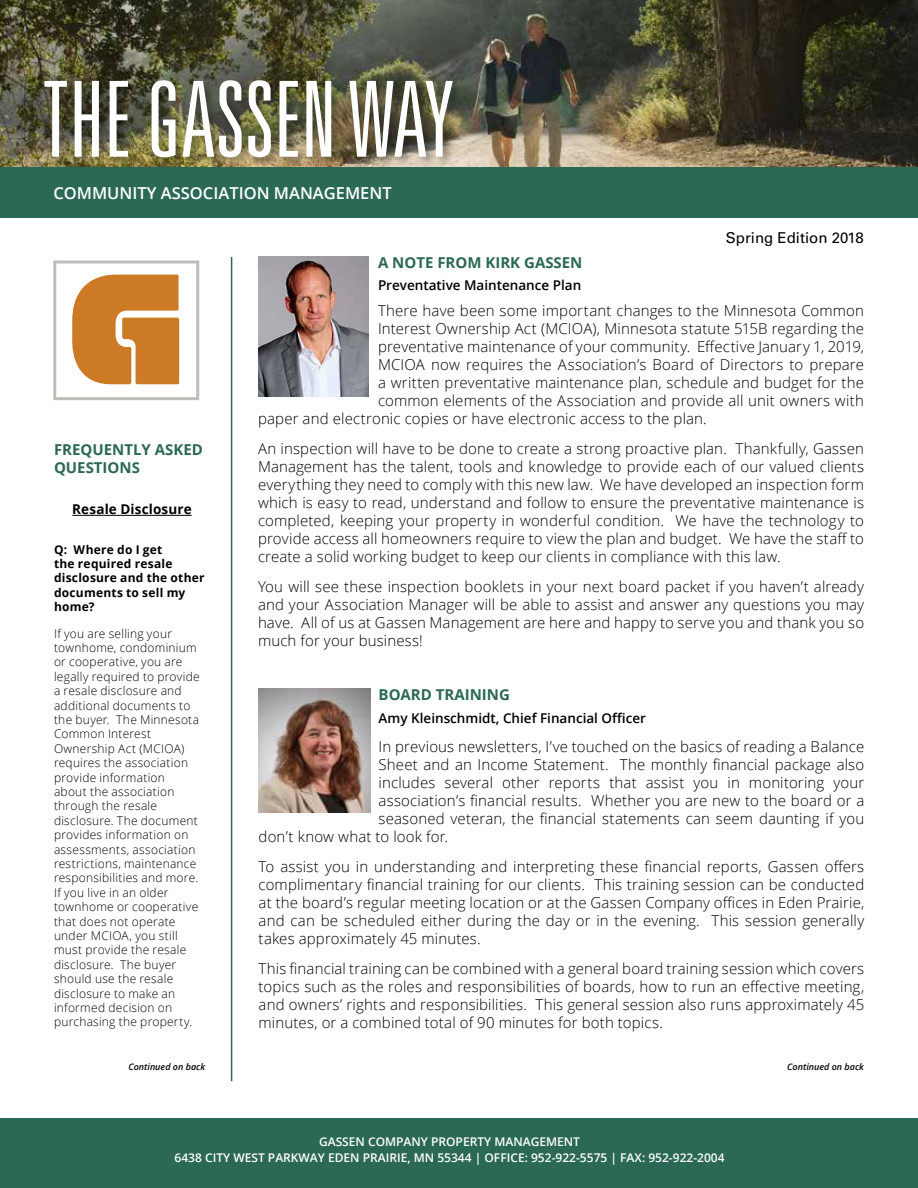
<style>
.page{position:relative;width:918px;height:1188px;background:#fff}
.page>*{position:absolute;margin:0;border:0;box-sizing:border-box;transform-origin:0 0}
.t1{font:300 ultra-condensed 105px "Univers LT Std";color:#fff}
.t2{font:600 16.5px "Open Sans";color:#fff}
.t3{font:300 15px/18px "Open Sans";letter-spacing:.01em;color:#000;text-align:justify}
.t4{font:700 15px/18px "Open Sans";color:#2b6856}
.t5{font:15px "Univers LT Std";color:#000}
.t6{font:600 13.5px "Open Sans";color:#000}
.t7{font:700 13.5px "Open Sans";letter-spacing:.01em;color:#000}
.t8{font:300 12px/14.4px "Open Sans";letter-spacing:.02em;color:#000}
.t9{font:600 12px/16.5px "Open Sans";color:#fff;text-align:center}
.t10{font:700 12px/14.4px "Open Sans";letter-spacing:.02em;color:#000}
.t11{font:italic 600 9px "Open Sans";color:#000}
</style>
<div class="page">
<img style="left:0;top:0;width:918px;height:167px">
<div style="left:0;top:1119px;width:918px;height:69px;background:#2b6856"></div>
<hr style="left:231px;top:257px;width:1px;height:824px;background:#2b6856">
<div style="left:0;top:167px;width:918px;height:51px;background:#2b6856"></div>
<div style="left:41px;top:77px;width:424px;height:93px;background:#000;opacity:.4"></div>
<div style="left:53px;top:261px;width:146px;height:139px;background:#fff;border:3px solid #bdbdb8"></div>
<svg style="left:72px;top:274px;width:108px;height:111px;background:#d38d44"></svg>
<hr style="left:72px;top:515px;width:120px;height:1px;background:#000">
<img style="left:258px;top:257px;width:110px;height:139px">
<img style="left:259px;top:689px;width:112px;height:124px">
<h1 class="t1" style="left:42px;top:65px;width:413px">THE GASSEN WAY</h1>
<p class="t2" style="left:53px;top:181px;width:340px">COMMUNITY ASSOCIATION MANAGEMENT</p>
<p class="t5" style="left:726px;top:229px;width:140px">Spring Edition 2018</p>
<p class="t4" style="left:54px;top:441px;width:150px">FREQUENTLY ASKED<br>QUESTIONS</p>
<p class="t7" style="left:72px;top:500px;width:121px">Resale Disclosure</p>
<p class="t10" style="left:54px;top:542px;width:152px">Q: Where do I get<br>the required resale disclosure and the other documents to sell my home?</p>
<p class="t8" style="left:54px;top:626px;width:147px">If you are selling your townhome, condominium or cooperative, you are legally required to provide a resale disclosure and additional documents to the buyer. The Minnesota<br>Common Interest<br>Ownership Act (MCIOA) requires the association provide information about the association through the resale disclosure. The document provides information on assessments, association restrictions, maintenance responsibilities and more.<br>If you live in an older townhome or cooperative that does not operate under MCIOA, you still must provide the resale disclosure. The buyer should use the resale disclosure to make an informed decision on purchasing the property.</p>
<p class="t4" style="left:378px;top:254px;width:206px">A NOTE FROM KIRK GASSEN</p>
<p class="t3" style="left:378px;top:301px;width:488px">There have been some important changes to the Minnesota Common</p>
<p class="t3" style="left:378px;top:319px;width:488px">Interest Ownership Act (MCIOA), Minnesota statute 515B regarding the</p>
<p class="t3" style="left:378px;top:337px;width:488px">preventative maintenance of your community. Effective January 1, 2019,</p>
<p class="t3" style="left:378px;top:355px;width:487px">MCIOA now requires the Association’s Board of Directors to prepare</p>
<p class="t3" style="left:378px;top:373px;width:488px">a written preventative maintenance plan, schedule and budget for the</p>
<p class="t3" style="left:378px;top:391px;width:487px">common elements of the Association and provide all unit owners with</p>
<p class="t3" style="left:258px;top:409px;width:450px">paper and electronic copies or have electronic access to the plan.</p>
<p class="t3" style="left:258px;top:439px;width:608px">An inspection will have to be done to create a strong proactive plan. Thankfully, Gassen Management has the talent, tools and knowledge to provide each of our valued clients everything they need to comply with this new law. We have developed an inspection form which is easy to read, understand and follow to ensure the preventative maintenance is completed, keeping your property in wonderful condition. We have the technology to provide access all homeowners require to view the plan and budget. We have the staff to create a solid working budget to keep our clients in compliance with this law.</p>
<p class="t3" style="left:258px;top:577px;width:608px">You will see these inspection booklets in your next board packet if you haven’t already and your Association Manager will be able to assist and answer any questions you may have. All of us at Gassen Management are here and happy to serve you and thank you so much for your business!</p>
<p class="t6" style="left:378px;top:275px;width:205px">Preventative Maintenance Plan</p>
<p class="t4" style="left:379px;top:685px;width:133px">BOARD TRAINING</p>
<p class="t6" style="left:379px;top:708px;width:269px">Amy Kleinschmidt, Chief Financial Officer</p>
<p class="t3" style="left:379px;top:737px;width:487px">In previous newsletters, I’ve touched on the basics of reading a Balance</p>
<p class="t3" style="left:379px;top:755px;width:487px">Sheet and an Income Statement. The monthly financial package also</p>
<p class="t3" style="left:379px;top:773px;width:487px">includes several other reports that assist you in monitoring your</p>
<p class="t3" style="left:379px;top:791px;width:487px">association’s financial results. Whether you are new to the board or a</p>
<p class="t3" style="left:379px;top:809px;width:487px">seasoned veteran, the financial statements can seem daunting if you</p>
<p class="t3" style="left:259px;top:827px;width:191px">don’t know what to look for.</p>
<p class="t3" style="left:259px;top:857px;width:607px">To assist you in understanding and interpreting these financial reports, Gassen offers complimentary financial training for our clients. This training session can be conducted at the board’s regular meeting location or at the Gassen Company offices in Eden Prairie, and can be scheduled either during the day or in the evening. This session generally takes approximately 45 minutes.</p>
<p class="t3" style="left:259px;top:959px;width:607px">This financial training can be combined with a general board training session which covers topics such as the roles and responsibilities of boards, how to run an effective meeting, and owners’ rights and responsibilities. This general session also runs approximately 45 minutes, or a combined total of 90 minutes for both topics.</p>
<p class="t11" style="left:128px;top:1061px;width:78px">Continued on back</p>
<p class="t11" style="left:787px;top:1061px;width:78px">Continued on back</p>
<p class="t9" style="left:175px;top:1133px;width:552px">GASSEN COMPANY PROPERTY MANAGEMENT<br>6438 CITY WEST PARKWAY EDEN PRAIRIE, MN 55344 | OFFICE: 952-922-5575 | FAX: 952-922-2004</p>
</div>
